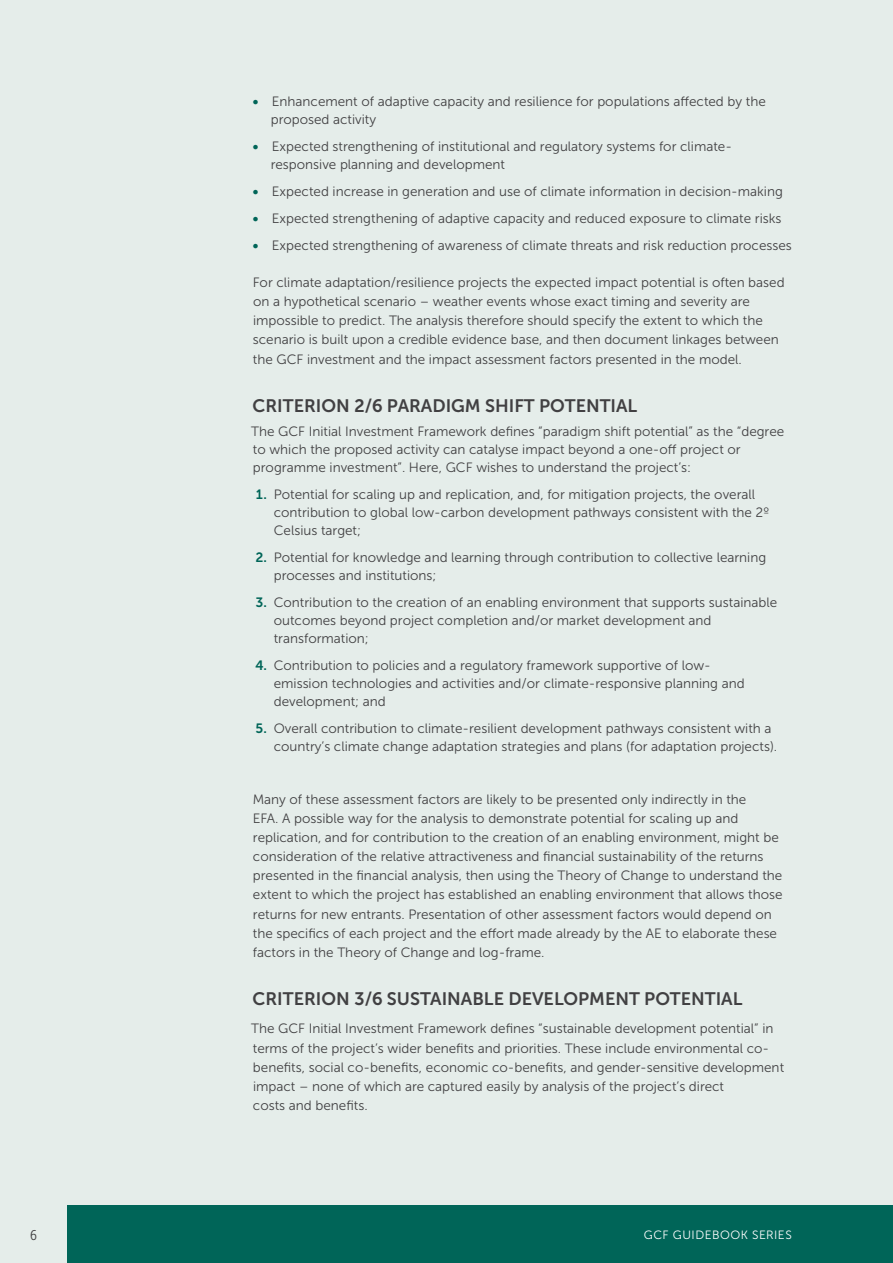
<style>
.page{position:relative;width:893px;height:1263px;background:#e5edea}
.page>*{position:absolute;margin:0;border:0;box-sizing:border-box;transform-origin:0 0}
.t1{font:18px "Museo Sans 700";color:#414042}
.t2{font:15px "Museo Sans Cond 300";color:#414042}
.Body_copy{font:13.5px/19.2px "Museo Sans 300";color:#414042}
.t3{font:12px "Museo Sans 300";letter-spacing:.045em;color:#fff}
.s1{font-family:"Museo Sans 700";color:#006558}
</style>
<div class="page">
<div style="left:67px;top:1205px;width:826px;height:58px;background:#006558"></div>
<p class="Body_copy" style="left:271px;top:92px;width:497px;line-height:18px;text-indent:-18px"><span class="s1">•</span> Enhancement of adaptive capacity and resilience for populations affected by the proposed activity</p>
<p class="Body_copy" style="left:271px;top:137px;width:463px;line-height:18px;text-indent:-18px"><span class="s1">•</span> Expected strengthening of institutional and regulatory systems for climate&shy;responsive planning and development</p>
<p class="Body_copy" style="left:253px;top:182px;width:532px"><span class="s1">•</span> Expected increase in generation and use of climate information in decision-making</p>
<p class="Body_copy" style="left:253px;top:209px;width:530px"><span class="s1">•</span> Expected strengthening of adaptive capacity and reduced exposure to climate risks</p>
<p class="Body_copy" style="left:253px;top:236px;width:541px"><span class="s1">•</span> Expected strengthening of awareness of climate threats and risk reduction processes</p>
<p class="Body_copy" style="left:253px;top:273px;width:533px">For climate adaptation/resilience projects the expected impact potential is often based on a hypothetical scenario – weather events whose exact timing and severity are impossible to predict. The analysis therefore should specify the extent to which the scenario is built upon a credible evidence base, and then document linkages between the GCF investment and the impact assessment factors presented in the model.</p>
<h3 class="t1" style="left:253px;top:395px;width:386px">CRITERION 2/6 PARADIGM SHIFT POTENTIAL</h3>
<h3 class="Body_copy" style="left:251px;top:422px;width:535px;line-height:18px">The GCF Initial Investment Framework defines “paradigm shift potential” as the “degree to which the proposed activity can catalyse impact beyond a one-off project or programme investment”. Here, GCF wishes to understand the project’s:</h3>
<p class="Body_copy" style="left:274px;top:485px;width:497px;line-height:18px;text-indent:-18px"><span class="s1">1.</span> Potential for scaling up and replication, and, for mitigation projects, the overall contribution to global low-carbon development pathways consistent with the 2º<br>Celsius target;</p>
<p class="Body_copy" style="left:274px;top:548px;width:494px;line-height:18px;text-indent:-18px"><span class="s1">2.</span> Potential for knowledge and learning through contribution to collective learning processes and institutions;</p>
<p class="Body_copy" style="left:274px;top:593px;width:505px;line-height:18px;text-indent:-18px"><span class="s1">3.</span> Contribution to the creation of an enabling environment that supports sustainable outcomes beyond project completion and/or market development and transformation;</p>
<p class="Body_copy" style="left:274px;top:656px;width:472px;line-height:18px;text-indent:-18px"><span class="s1">4.</span> Contribution to policies and a regulatory framework supportive of low&shy;emission technologies and activities and/or climate-responsive planning and development; and</p>
<p class="Body_copy" style="left:274px;top:719px;width:505px;line-height:18px;text-indent:-18px"><span class="s1">5.</span> Overall contribution to climate-resilient development pathways consistent with a country’s climate change adaptation strategies and plans (for adaptation projects).</p>
<p class="Body_copy" style="left:253px;top:789px;width:531px">Many of these assessment factors are likely to be presented only indirectly in the<br>EFA. A possible way for the analysis to demonstrate potential for scaling up and replication, and for contribution to the creation of an enabling environment, might be consideration of the relative attractiveness and financial sustainability of the returns presented in the financial analysis, then using the Theory of Change to understand the extent to which the project has established an enabling environment that allows those returns for new entrants. Presentation of other assessment factors would depend on the specifics of each project and the effort made already by the AE to elaborate these factors in the Theory of Change and log-frame.</p>
<h3 class="t1" style="left:253px;top:988px;width:491px">CRITERION 3/6 SUSTAINABLE DEVELOPMENT POTENTIAL</h3>
<p class="Body_copy" style="left:251px;top:1019px;width:535px">The GCF Initial Investment Framework defines “sustainable development potential” in terms of the project’s wider benefits and priorities. These include environmental co&shy;benefits, social co-benefits, economic co-benefits, and gender-sensitive development impact – none of which are captured easily by analysis of the project’s direct<br>costs and benefits.</p>
<p class="t2" style="left:30px;top:1227px;width:8px">6</p>
<p class="t3" style="left:644px;top:1228px;width:149px">GCF GUIDEBOOK SERIES</p>
</div>
